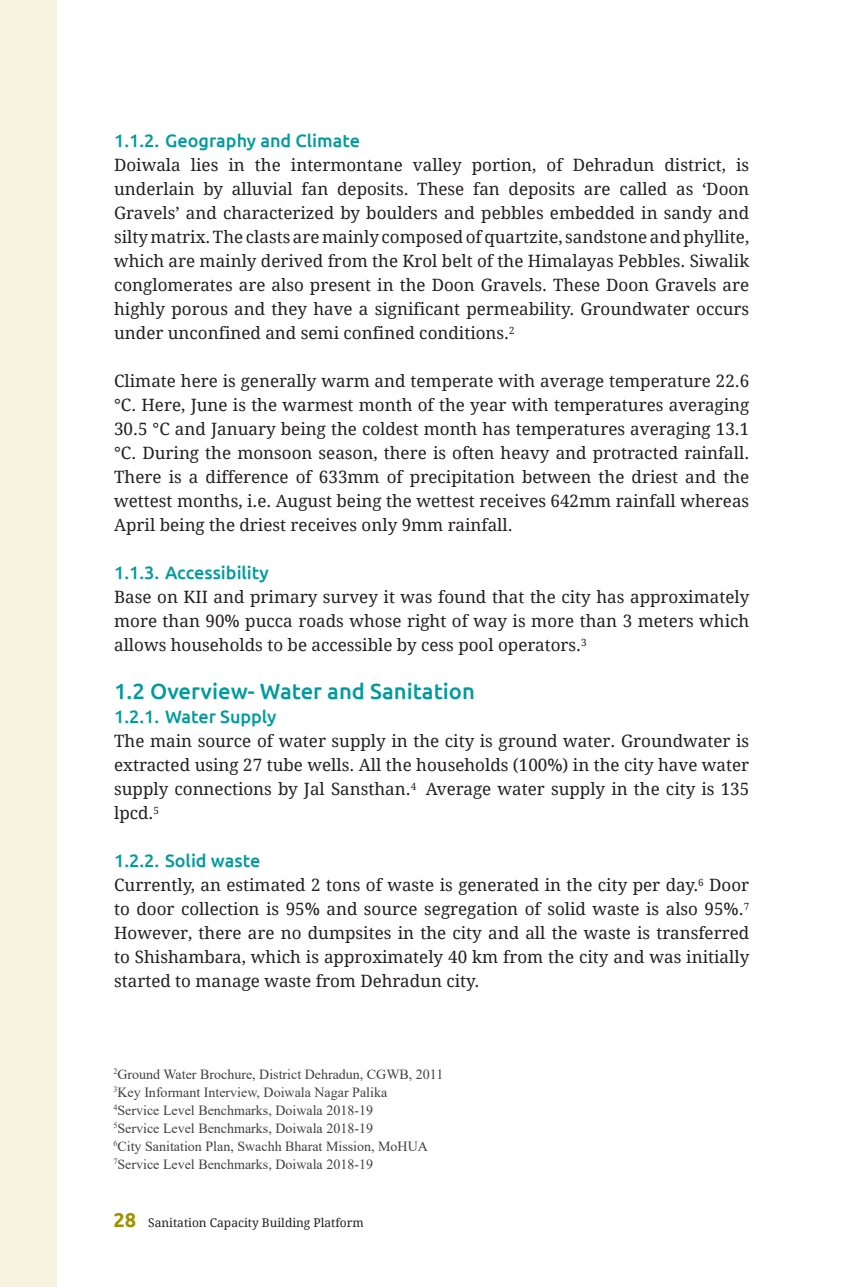
<style>
.page{position:relative;width:862px;height:1287px;background:#fff}
.page>*{position:absolute;margin:0;border:0;box-sizing:border-box;transform-origin:0 0}
.t1{font:500 22px "Ubuntu";color:#009b9e}
.t2{font:500 18px "Ubuntu";color:#009b9e}
.Body{font:17px/24px "Droid Serif";color:#231f20;text-align:justify}
.Endnote_text_2nd_lin{font:14px "Times New Roman";color:#404040}
.t3{font:12px "Droid Serif";color:#231f20}
.s1{font-family:"Ubuntu";font-weight:700;font-size:20px;color:#a09200}
</style>
<div class="page">
<div style="left:0;top:0;width:57px;height:1287px;background:#f5f2e0"></div>
<p class="t2" style="left:114px;top:130px;width:247px">1.1.2. Geography and Climate</p>
<p class="Body" style="left:114px;top:154px;width:636px">Doiwala lies in the intermontane valley portion, of Dehradun district, is underlain by alluvial fan deposits. These fan deposits are called as ‘Doon Gravels’ and characterized by boulders and pebbles embedded in sandy and silty matrix. The clasts are mainly composed of quartzite, sandstone and phyllite, which are mainly derived from the Krol belt of the Himalayas Pebbles. Siwalik conglomerates are also present in the Doon Gravels. These Doon Gravels are highly porous and they have a significant permeability. Groundwater occurs under unconfined and semi confined conditions.<sup>2</sup></p>
<p class="Body" style="left:114px;top:370px;width:636px">Climate here is generally warm and temperate with average temperature 22.6 °C. Here, June is the warmest month of the year with temperatures averaging 30.5 °C and January being the coldest month has temperatures averaging 13.1 °C. During the monsoon season, there is often heavy and protracted rainfall.<br>There is a difference of 633mm of precipitation between the driest and the wettest months, i.e. August being the wettest receives 642mm rainfall whereas April being the driest receives only 9mm rainfall.</p>
<p class="t2" style="left:114px;top:562px;width:156px">1.1.3. Accessibility</p>
<p class="Body" style="left:114px;top:586px;width:636px">Base on KII and primary survey it was found that the city has approximately more than 90% pucca roads whose right of way is more than 3 meters which allows households to be accessible by cess pool operators.<sup>3</sup></p>
<p class="t1" style="left:114px;top:678px;width:362px">1.2 Overview- Water and Sanitation</p>
<p class="t2" style="left:114px;top:706px;width:164px">1.2.1. Water Supply</p>
<p class="Body" style="left:114px;top:730px;width:636px">The main source of water supply in the city is ground water. Groundwater is extracted using 27 tube wells. All the households (100%) in the city have water supply connections by Jal Sansthan.<sup>4</sup> Average water supply in the city is 135 lpcd.<sup>5</sup></p>
<p class="t2" style="left:114px;top:850px;width:148px">1.2.2. Solid waste</p>
<p class="Body" style="left:114px;top:874px;width:636px">Currently, an estimated 2 tons of waste is generated in the city per day.<sup>6</sup> Door to door collection is 95% and source segregation of solid waste is also 95%.<sup>7<br></sup>However, there are no dumpsites in the city and all the waste is transferred to Shishambara, which is approximately 40 km from the city and was initially started to manage waste from Dehradun city.</p>
<p class="Endnote_text_2nd_lin" style="left:113px;top:1064px;width:331px"><sup>2</sup>Ground Water Brochure, District Dehradun, CGWB, 2011</p>
<p class="Endnote_text_2nd_lin" style="left:113px;top:1082px;width:275px"><sup>3</sup>Key Informant Interview, Doiwala Nagar Palika</p>
<p class="Endnote_text_2nd_lin" style="left:113px;top:1100px;width:261px"><sup>4</sup>Service Level Benchmarks, Doiwala 2018-19</p>
<p class="Endnote_text_2nd_lin" style="left:113px;top:1118px;width:261px"><sup>5</sup>Service Level Benchmarks, Doiwala 2018-19</p>
<p class="Endnote_text_2nd_lin" style="left:113px;top:1136px;width:316px"><sup>6</sup>City Sanitation Plan, Swachh Bharat Mission, MoHUA</p>
<p class="Endnote_text_2nd_lin" style="left:113px;top:1154px;width:261px"><sup>7</sup>Service Level Benchmarks, Doiwala 2018-19</p>
<p class="t3" style="left:113px;top:1216px;width:252px"><span class="s1">28</span> Sanitation Capacity Building Platform</p>
</div>
